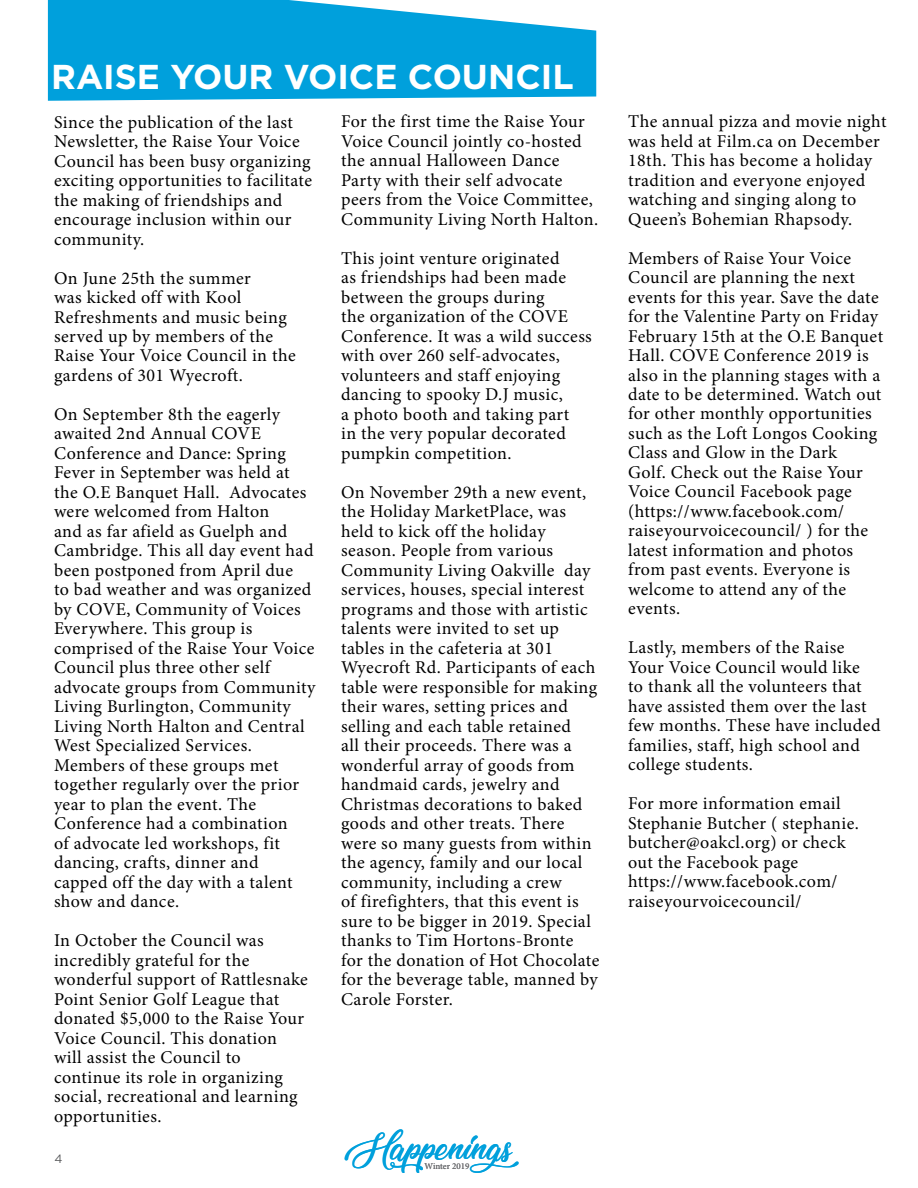
<style>
.page{position:relative;width:918px;height:1188px;background:#fff}
.page>*{position:absolute;margin:0;border:0;box-sizing:border-box;transform-origin:0 0}
.t1{font:37.8px "Lovely Home";color:#00a0dc}
.t2{font:700 34.5px "Gotham HTF";color:#fff}
.t3{font:18px/19.5px "Minion Pro";letter-spacing:.025em;color:#000}
.t4{font:12px "Gotham HTF";color:#58595b}
.t5{font:9px "Minion Pro";color:#6d6e71}
</style>
<div class="page">
<svg style="left:48px;top:0;width:548px;height:101px;background:#1baadf"></svg>
<h2 class="t2" style="left:51px;top:56px;width:524px">RAISE YOUR VOICE COUNCIL</h2>
<p class="t3" style="left:54px;top:112px;width:260px">Since the publication of the last<br>Newsletter, the Raise Your Voice<br>Council has been busy organizing exciting opportunities to facilitate the making of friendships and encourage inclusion within our community.</p>
<p class="t3" style="left:54px;top:268px;width:243px">On June 25th the summer<br>was kicked off with Kool<br>Refreshments and music being served up by members of the<br>Raise Your Voice Council in the gardens of 301 Wyecroft.</p>
<p class="t3" style="left:54px;top:405px;width:263px">On September 8th the eagerly awaited 2nd Annual COVE<br>Conference and Dance: Spring<br>Fever in September was held at the O.E Banquet Hall. Advocates were welcomed from Halton<br>and as far afield as Guelph and<br>Cambridge. This all day event had been postponed from April due<br>to bad weather and was organized by COVE, Community of Voices<br>Everywhere. This group is comprised of the Raise Your Voice<br>Council plus three other self advocate groups from Community<br>Living Burlington, Community<br>Living North Halton and Central<br>West Specialized Services.<br>Members of these groups met together regularly over the prior year to plan the event. The<br>Conference had a combination<br>of advocate led workshops, fit dancing, crafts, dinner and capped off the day with a talent show and dance.</p>
<p class="t3" style="left:54px;top:931px;width:255px">In October the Council was incredibly grateful for the wonderful support of Rattlesnake<br>Point Senior Golf League that donated $5,000 to the Raise Your<br>Voice Council. This donation will assist the Council to continue its role in organizing social, recreational and learning opportunities.</p>
<p class="t3" style="left:341px;top:112px;width:259px">For the first time the Raise Your<br>Voice Council jointly co-hosted the annual Halloween Dance<br>Party with their self advocate peers from the Voice Committee,<br>Community Living North Halton.</p>
<p class="t3" style="left:341px;top:248px;width:252px">This joint venture originated<br>as friendships had been made between the groups during<br>the organization of the COVE<br>Conference. It was a wild success with over 260 self-advocates, volunteers and staff enjoying dancing to spooky D.J music,<br>a photo booth and taking part<br>in the very popular decorated pumpkin competition.</p>
<p class="t3" style="left:341px;top:482px;width:260px">On November 29th a new event, the Holiday MarketPlace, was held to kick off the holiday season. People from various<br>Community Living Oakville day services, houses, special interest programs and those with artistic talents were invited to set up tables in the cafeteria at 301<br>Wyecroft Rd. Participants of each table were responsible for making their wares, setting prices and selling and each table retained<br>all their proceeds. There was a wonderful array of goods from handmaid cards, jewelry and<br>Christmas decorations to baked goods and other treats. There were so many guests from within the agency, family and our local community, including a crew<br>of firefighters, that this event is sure to be bigger in 2019. Special thanks to Tim Hortons-Bronte for the donation of Hot Chocolate for the beverage table, manned by<br>Carole Forster.</p>
<p class="t4" style="left:55px;top:1152px;width:10px">4</p>
<h1 class="t1" style="left:344px;top:1124px;width:195px">Happenings</h1>
<p class="t5" style="left:425px;top:1160px;width:46px">Winter 2019</p>
<p class="t3" style="left:628px;top:112px;width:260px">The annual pizza and movie night was held at Film.ca on December<br>18th. This has become a holiday tradition and everyone enjoyed watching and singing along to<br>Queen’s Bohemian Rhapsody.</p>
<p class="t3" style="left:628px;top:248px;width:257px">Members of Raise Your Voice<br>Council are planning the next events for this year. Save the date for the Valentine Party on Friday<br>February 15th at the O.E Banquet<br>Hall. COVE Conference 2019 is also in the planning stages with a date to be determined. Watch out for other monthly opportunities such as the Loft Longos Cooking<br>Class and Glow in the Dark<br>Golf. Check out the Raise Your<br>Voice Council Facebook page (https://www.facebook.com/ raiseyourvoicecouncil/ ) for the latest information and photos from past events. Everyone is welcome to attend any of the events.</p>
<p class="t3" style="left:628px;top:638px;width:254px">Lastly, members of the Raise<br>Your Voice Council would like<br>to thank all the volunteers that have assisted them over the last few months. These have included families, staff, high school and college students.</p>
<p class="t3" style="left:628px;top:794px;width:232px">For more information email<br>Stephanie Butcher ( stephanie. butcher@oakcl.org) or check out the Facebook page https://www.facebook.com/ raiseyourvoicecouncil/</p>
</div>
